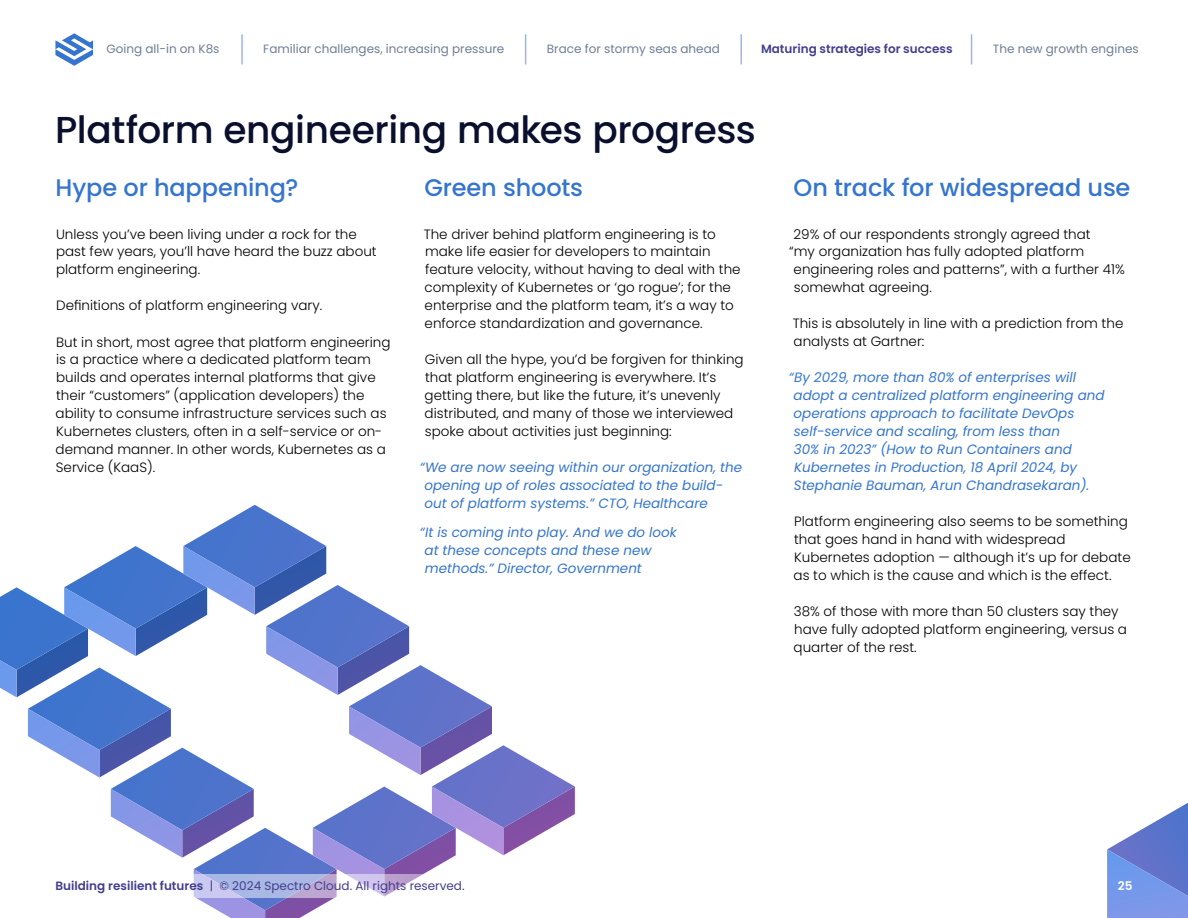
<style>
.page{position:relative;width:1188px;height:918px;background:#fff}
.page>*{position:absolute;margin:0;border:0;box-sizing:border-box;transform-origin:0 0}
.t1{font:500 37.5px "Poppins";letter-spacing:-.01em;color:#090f2d}
.t2{font:500 24px "Poppins";letter-spacing:-.005em;color:#3575cf}
.t3{font:300 13.5px/18px "Poppins";color:#000}
.t4{font:italic 13.5px/18px "Poppins";color:#3575cf}
.t5{font:12px "Poppins";color:#6e7e96}
.t6{font:12px "Poppins";color:#433e8e}
.t7{font:600 12px "Poppins";color:#433e8e}
.t8{font:600 12px "Poppins";color:#fff}
.s1{font-weight:600}
</style>
<div class="page">
<svg style="left:1107px;top:803px;width:81px;height:115px"></svg>
<svg style="left:0;top:505px;width:575px;height:413px"></svg>
<svg style="left:33px;top:874px;width:453px;height:24px"></svg>
<svg style="left:56px;top:33px;width:37px;height:33px"></svg>
<p class="t5" style="left:106px;top:42px;width:115px">Going all-in on K8s</p>
<p class="t5" style="left:263px;top:42px;width:242px">Familiar challenges, increasing pressure</p>
<p class="t5" style="left:547px;top:42px;width:175px">Brace for stormy seas ahead</p>
<p class="t7" style="left:761px;top:42px;width:193px">Maturing strategies for success</p>
<p class="t5" style="left:993px;top:42px;width:147px">The new growth engines</p>
<h1 class="t1" style="left:55px;top:108px;width:702px">Platform engineering makes progress</h1>
<h2 class="t2" style="left:56px;top:174px;width:244px">Hype or happening?</h2>
<p class="t3" style="left:56px;top:225px;width:322px">Unless you’ve been living under a rock for the past few years, you’ll have heard the buzz about platform engineering.</p>
<p class="t3" style="left:56px;top:297px;width:267px">Definitions of platform engineering vary.</p>
<p class="t3" style="left:56px;top:333px;width:336px">But in short, most agree that platform engineering is a practice where a dedicated platform team builds and operates internal platforms that give their “customers” (application developers) the ability to consume infrastructure services such as Kubernetes clusters, often in a self-service or on&shy;demand manner. In other words, Kubernetes as a Service (KaaS).</p>
<h2 class="t2" style="left:424px;top:174px;width:160px">Green shoots</h2>
<p class="t3" style="left:424px;top:225px;width:318px">The driver behind platform engineering is to make life easier for developers to maintain feature velocity, without having to deal with the complexity of Kubernetes or ‘go rogue’; for the enterprise and the platform team, it’s a way to enforce standardization and governance.</p>
<p class="t3" style="left:425px;top:351px;width:321px">Given all the hype, you’d be forgiven for thinking that platform engineering is everywhere. It’s getting there, but like the future, it’s unevenly distributed, and many of those we interviewed spoke about activities just beginning:</p>
<p class="t4" style="left:425px;top:459px;width:319px;text-indent:-5px">“We are now seeing within our organization, the opening up of roles associated to the build&shy;out of platform systems.” CTO, Healthcare</p>
<p class="t4" style="left:425px;top:523px;width:254px;text-indent:-5px">“It is coming into play. And we do look at these concepts and these new methods.” Director, Government</p>
<h2 class="t2" style="left:794px;top:174px;width:338px">On track for widespread use</h2>
<p class="t3" style="left:794px;top:225px;width:299px">29% of our respondents strongly agreed that</p>
<p class="t3" style="left:789px;top:243px;width:297px">“my organization has fully adopted platform</p>
<p class="t3" style="left:794px;top:261px;width:333px">engineering roles and patterns”, with a further 41%</p>
<p class="t3" style="left:794px;top:279px;width:140px">somewhat agreeing.</p>
<p class="t3" style="left:793px;top:315px;width:332px">This is absolutely in line with a prediction from the analysts at Gartner:</p>
<p class="t4" style="left:794px;top:369px;width:313px;text-indent:-5px">“By 2029, more than 80% of enterprises will adopt a centralized platform engineering and operations approach to facilitate DevOps self-service and scaling, from less than<br>30% in 2023” (How to Run Containers and Kubernetes in Production, 18 April 2024, by Stephanie Bauman, Arun Chandrasekaran).</p>
<p class="t3" style="left:794px;top:513px;width:339px">Platform engineering also seems to be something that goes hand in hand with widespread Kubernetes adoption — although it’s up for debate as to which is the cause and which is the effect.</p>
<p class="t3" style="left:794px;top:603px;width:335px">38% of those with more than 50 clusters say they have fully adopted platform engineering, versus a quarter of the rest.</p>
<p class="t6" style="left:56px;top:879px;width:411px"><span class="s1">Building resilient futures</span> | © 2024 Spectro Cloud. All rights reserved.</p>
<p class="t8" style="left:1118px;top:879px;width:16px">25</p>
</div>
